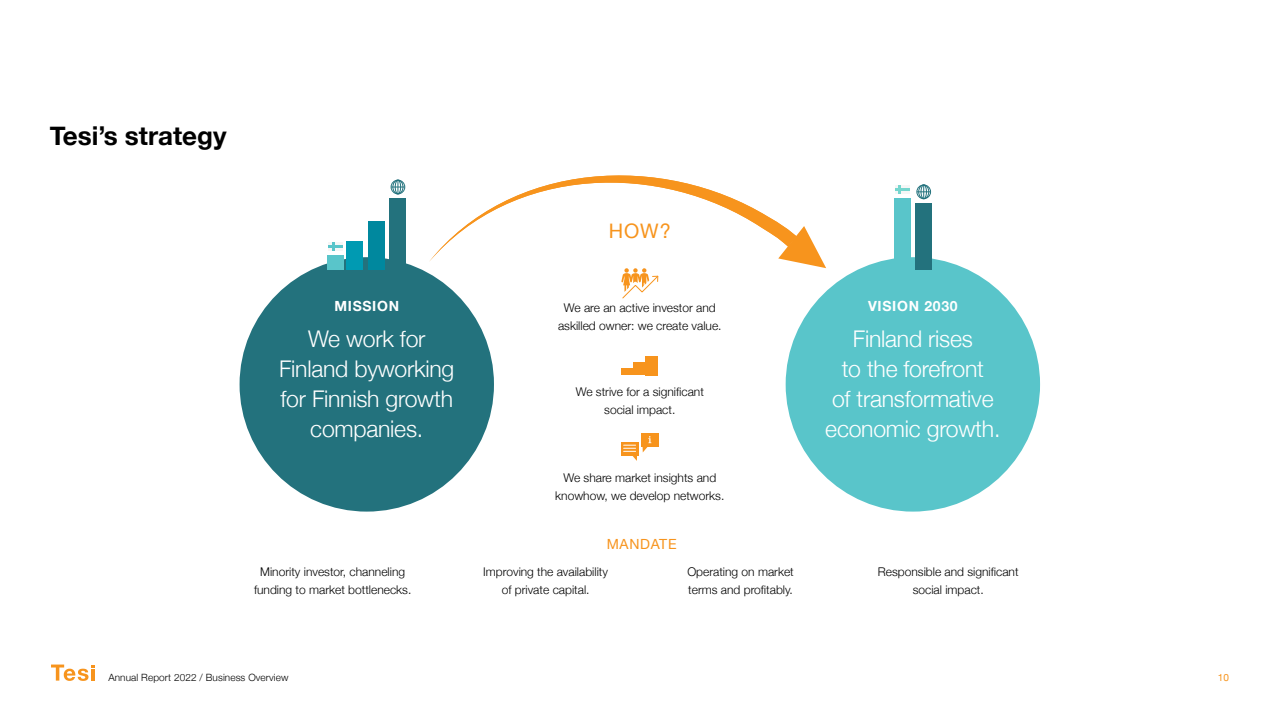
<style>
.page{position:relative;width:1280px;height:720px;background:#fff}
.page>*{position:absolute;margin:0;border:0;box-sizing:border-box;transform-origin:0 0}
.t1{font:700 26px "Helvetica Neue";color:#000}
.t2{font:300 23px/30px "Helvetica Neue";letter-spacing:-.01em;color:#fff;text-align:center}
.t3{font:20px "Helvetica Neue";color:#f7941d}
.t4{font:700 14px "Helvetica Neue";letter-spacing:.05em;color:#fff}
.t5{font:14px "Helvetica Neue";letter-spacing:.05em;color:#f7941d}
.t6{font:300 12px/18px "Helvetica Neue";color:#000;text-align:center}
.t7{font:300 10px "Helvetica Neue";letter-spacing:.01em;color:#000}
.t8{font:10px "Helvetica Neue";color:#f7941d}
</style>
<div class="page">
<div style="left:240px;top:257px;width:254px;height:255px;background:#23727d;border-radius:50%"></div>
<div style="left:786px;top:257px;width:254px;height:255px;background:#59c5ca;border-radius:50%"></div>
<svg style="left:621px;top:268px;width:38px;height:31px"></svg>
<div style="left:646px;top:356px;width:12px;height:19px;background:#f7941d"></div>
<div style="left:633px;top:362px;width:13px;height:13px;background:#f7941d"></div>
<div style="left:621px;top:369px;width:13px;height:6px;background:#f7941d"></div>
<svg style="left:621px;top:442px;width:18px;height:14px"></svg>
<svg style="left:624px;top:445px;width:13px;height:16px"></svg>
<div style="left:641px;top:433px;width:18px;height:14px;background:#f7941d"></div>
<svg style="left:643px;top:436px;width:8px;height:16px"></svg>
<svg style="left:430px;top:175px;width:353px;height:86px"></svg>
<svg style="left:778px;top:226px;width:48px;height:42px"></svg>
<div style="left:327px;top:255px;width:16px;height:14px;background:#59c5ca"></div>
<div style="left:346px;top:241px;width:17px;height:28px;background:#009ab2"></div>
<div style="left:368px;top:221px;width:17px;height:48px;background:#00889e"></div>
<div style="left:390px;top:198px;width:16px;height:71px;background:#23727d"></div>
<div style="left:328px;top:242px;width:14px;height:9px;background:#f6f6f6"></div>
<hr style="left:328px;top:245px;width:14px;height:3px;background:#59c5ca">
<svg style="left:332px;top:242px;width:2px;height:9px"></svg>
<svg style="left:391px;top:180px;width:14px;height:14px"></svg>
<div style="left:894px;top:198px;width:16px;height:71px;background:#59c5ca"></div>
<div style="left:915px;top:203px;width:17px;height:66px;background:#23727d"></div>
<div style="left:895px;top:185px;width:14px;height:9px;background:#f6f6f6"></div>
<hr style="left:895px;top:188px;width:14px;height:3px;background:#75d6ce">
<svg style="left:899px;top:185px;width:2px;height:9px"></svg>
<svg style="left:917px;top:185px;width:14px;height:14px"></svg>
<svg style="left:51px;top:665px;width:44px;height:16px"></svg>
<h1 class="t1" style="left:50px;top:115px;width:178px">Tesi’s strategy</h1>
<p class="t4" style="left:334px;top:295px;width:66px">MISSION</p>
<h2 class="t2" style="left:279px;top:322px;width:177px">We work for<br>Finland byworking for Finnish growth companies.</h2>
<h3 class="t3" style="left:609px;top:216px;width:64px">HOW?</h3>
<p class="t6" style="left:558px;top:298px;width:165px">We are an active investor and askilled owner: we create value.</p>
<p class="t6" style="left:576px;top:382px;width:130px">We strive for a significant social impact.</p>
<p class="t6" style="left:555px;top:468px;width:171px">We share market insights and knowhow, we develop networks.</p>
<p class="t5" style="left:607px;top:534px;width:71px">MANDATE</p>
<p class="t6" style="left:254px;top:562px;width:159px">Minority investor, channeling funding to market bottlenecks.</p>
<p class="t6" style="left:483px;top:562px;width:126px">Improving the availability of private capital.</p>
<p class="t6" style="left:687px;top:562px;width:108px;text-align:left">Operating on market terms and profitably.</p>
<p class="t4" style="left:868px;top:295px;width:91px">VISION 2030</p>
<h2 class="t2" style="left:825px;top:322px;width:177px">Finland rises<br>to the forefront<br>of transformative economic growth.</h2>
<p class="t6" style="left:878px;top:562px;width:142px">Responsible and significant social impact.</p>
<p class="t7" style="left:108px;top:669px;width:182px">Annual Report 2022 / Business Overview</p>
<p class="t8" style="left:1218px;top:670px;width:13px">10</p>
</div>
